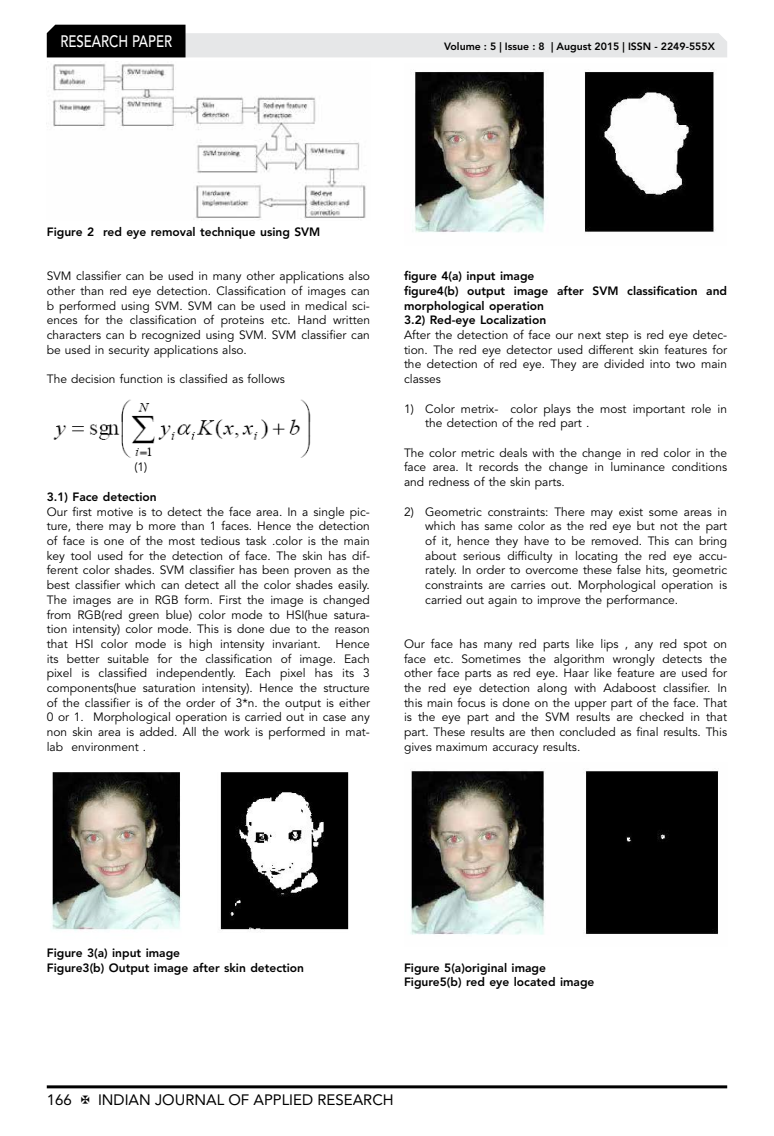
<style>
.page{position:relative;width:774px;height:1136px;background:#fff}
.page>*{position:absolute;margin:0;border:0;box-sizing:border-box;transform-origin:0 0}
.t1{font:500 16.5px "Avenir LT Std";color:#fff;scale:.8 1}
.t2{font:15px "Avenir LT Std";color:#000}
.t3{font:12px/14.7px "Avenir LT Std";color:#000;text-align:justify}
.t4{font:800 12px/14.7px "Avenir LT Std";color:#000}
.t5{font:800 10.5px "Avenir LT Std";color:#000}
</style>
<div class="page">
<hr style="left:47px;top:1085px;width:680px;height:3px;background:#000">
<svg style="left:47px;top:25px;width:680px;height:32px"></svg>
<img style="left:48px;top:64px;width:318px;height:155px">
<img style="left:53px;top:399px;width:258px;height:59px">
<img style="left:52px;top:772px;width:297px;height:161px">
<img style="left:414px;top:71px;width:300px;height:162px">
<img style="left:410px;top:770px;width:309px;height:165px">
<h1 class="t1" style="left:60px;top:32px;width:139px">RESEARCH PAPER</h1>
<p class="t5" style="left:444px;top:41px;width:272px">Volume : 5 | Issue : 8 | August 2015 | ISSN - 2249-555X</p>
<p class="t4" style="left:47px;top:224px;width:275px">Figure 2 red eye removal technique using SVM</p>
<p class="t3" style="left:47px;top:269px;width:325px">SVM classifier can be used in many other applications also other than red eye detection. Classification of images can b performed using SVM. SVM can be used in medical sci&shy;ences for the classification of proteins etc. Hand written characters can b recognized using SVM. SVM classifier can be used in security applications also.</p>
<p class="t3" style="left:47px;top:372px;width:240px">The decision function is classified as follows</p>
<p class="t3" style="left:134px;top:460px;width:14px">(1)</p>
<p class="t4" style="left:47px;top:489px;width:111px">3.1) Face detection</p>
<p class="t3" style="left:47px;top:504px;width:325px">Our first motive is to detect the face area. In a single pic&shy;ture, there may b more than 1 faces. Hence the detection of face is one of the most tedious task .color is the main key tool used for the detection of face. The skin has dif&shy;ferent color shades. SVM classifier has been proven as the best classifier which can detect all the color shades easily.<br>The images are in RGB form. First the image is changed from RGB(red green blue) color mode to HSI(hue satura&shy;tion intensity) color mode. This is done due to the reason that HSI color mode is high intensity invariant. Hence its better suitable for the classification of image. Each pixel is classified independently. Each pixel has its 3 components(hue saturation intensity). Hence the structure of the classifier is of the order of 3*n. the output is either 0 or 1. Morphological operation is carried out in case any non skin area is added. All the work is performed in mat&shy;lab environment .</p>
<p class="t4" style="left:404px;top:269px;width:325px">figure 4(a) input image<br>figure4(b) output image after SVM classification and morphological operation<br>3.2) Red-eye Localization</p>
<p class="t3" style="left:404px;top:328px;width:325px">After the detection of face our next step is red eye detec&shy;tion. The red eye detector used different skin features for the detection of red eye. They are divided into two main classes</p>
<p class="t3" style="left:425px;top:401px;width:303px;text-indent:-21px">1) Color metrix- color plays the most important role in the detection of the red part .</p>
<p class="t3" style="left:404px;top:445px;width:325px">The color metric deals with the change in red color in the face area. It records the change in luminance conditions and redness of the skin parts.</p>
<p class="t3" style="left:425px;top:504px;width:303px;text-indent:-21px">2) Geometric constraints: There may exist some areas in which has same color as the red eye but not the part of it, hence they have to be removed. This can bring about serious difficulty in locating the red eye accu&shy;rately. In order to overcome these false hits, geometric constraints are carries out. Morphological operation is carried out again to improve the performance.</p>
<p class="t3" style="left:404px;top:636px;width:325px">Our face has many red parts like lips , any red spot on face etc. Sometimes the algorithm wrongly detects the other face parts as red eye. Haar like feature are used for the red eye detection along with Adaboost classifier. In this main focus is done on the upper part of the face. That is the eye part and the SVM results are checked in that part. These results are then concluded as final results. This gives maximum accuracy results.</p>
<p class="t4" style="left:47px;top:945px;width:259px">Figure 3(a) input image<br>Figure3(b) Output image after skin detection</p>
<p class="t4" style="left:404px;top:959px;width:192px">Figure 5(a)original image<br>Figure5(b) red eye located image</p>
<p class="t2" style="left:47px;top:1090px;width:27px">166</p>
<p class="t2" style="left:98px;top:1090px;width:297px">INDIAN JOURNAL OF APPLIED RESEARCH</p>
</div>
